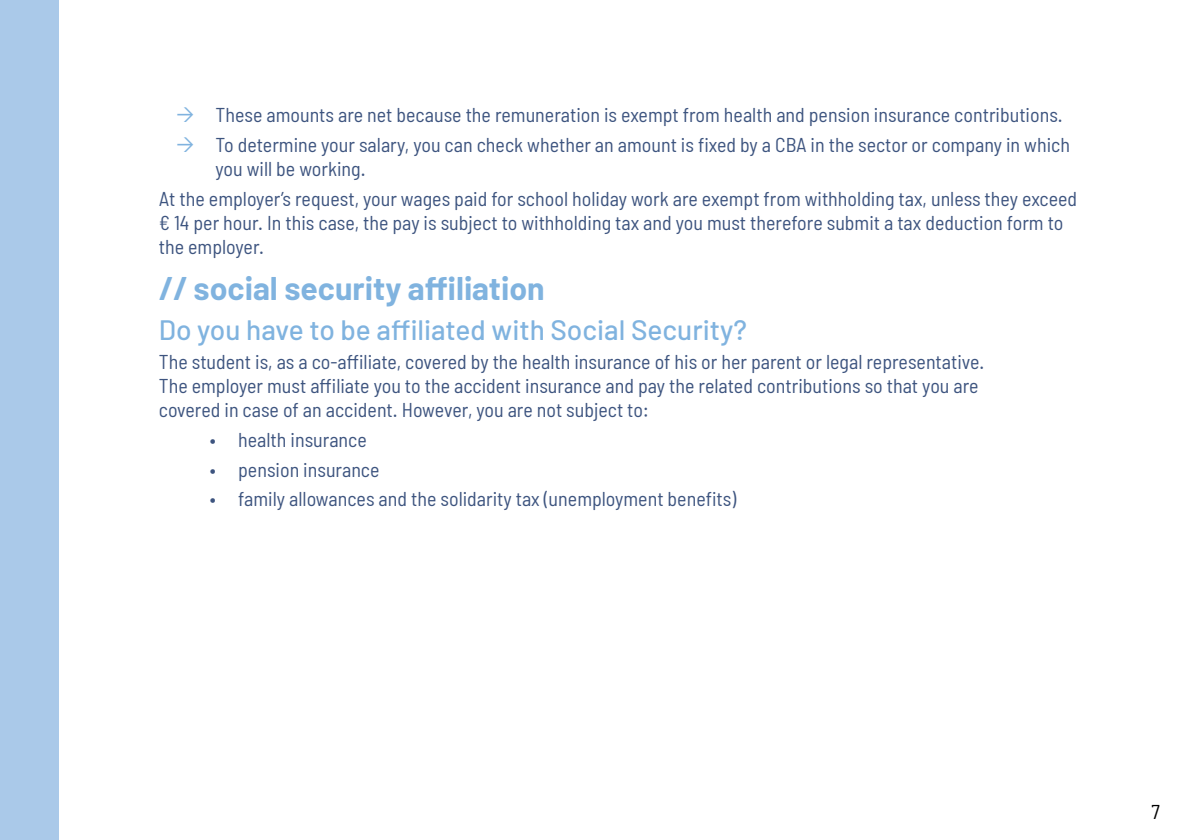
<style>
.page{position:relative;width:1191px;height:840px;background:#fff}
.page>*{position:absolute;margin:0;border:0;box-sizing:border-box;transform-origin:0 0}
.t1{font:700 32px "Barlow";color:#80b3df}
.t2{font:500 28px "Barlow";color:#80b3df}
.t3{font:semi-condensed 20px/24px "Barlow";color:#3d547f}
.t4{font:semi-condensed 20px "Barlow";color:#000}
</style>
<div class="page">
<div style="left:0;top:0;width:59px;height:839px;background:#aac9e9"></div>
<p class="t3" style="left:215px;top:100px;width:856px;line-height:29.6px">These amounts are net because the remuneration is exempt from health and pension insurance contributions.<br>To determine your salary, you can check whether an amount is fixed by a CBA in the sector or company in which</p>
<p class="t3" style="left:159px;top:153px;width:920px;line-height:29.6px;text-indent:57px">you will be working.<br>At the employer’s request, your wages paid for school holiday work are exempt from withholding tax, unless they exceed</p>
<p class="t3" style="left:159px;top:210px;width:906px">€ 14 per hour. In this case, the pay is subject to withholding tax and you must therefore submit a tax deduction form to the employer.</p>
<h1 class="t1" style="left:159px;top:268px;width:387px">// social security affiliation</h1>
<h2 class="t2" style="left:159px;top:312px;width:589px">Do you have to be affiliated with Social Security?</h2>
<p class="t3" style="left:159px;top:349px;width:827px">The student is, as a co-affiliate, covered by the health insurance of his or her parent or legal representative.<br>The employer must affiliate you to the accident insurance and pay the related contributions so that you are covered in case of an accident. However, you are not subject to:</p>
<p class="t3" style="left:210px;top:427px;width:158px">• health insurance</p>
<p class="t3" style="left:210px;top:456px;width:171px">• pension insurance</p>
<p class="t3" style="left:210px;top:486px;width:528px">• family allowances and the solidarity tax (unemployment benefits)</p>
<p class="t4" style="left:1151px;top:798px;width:10px">7</p>
</div>
